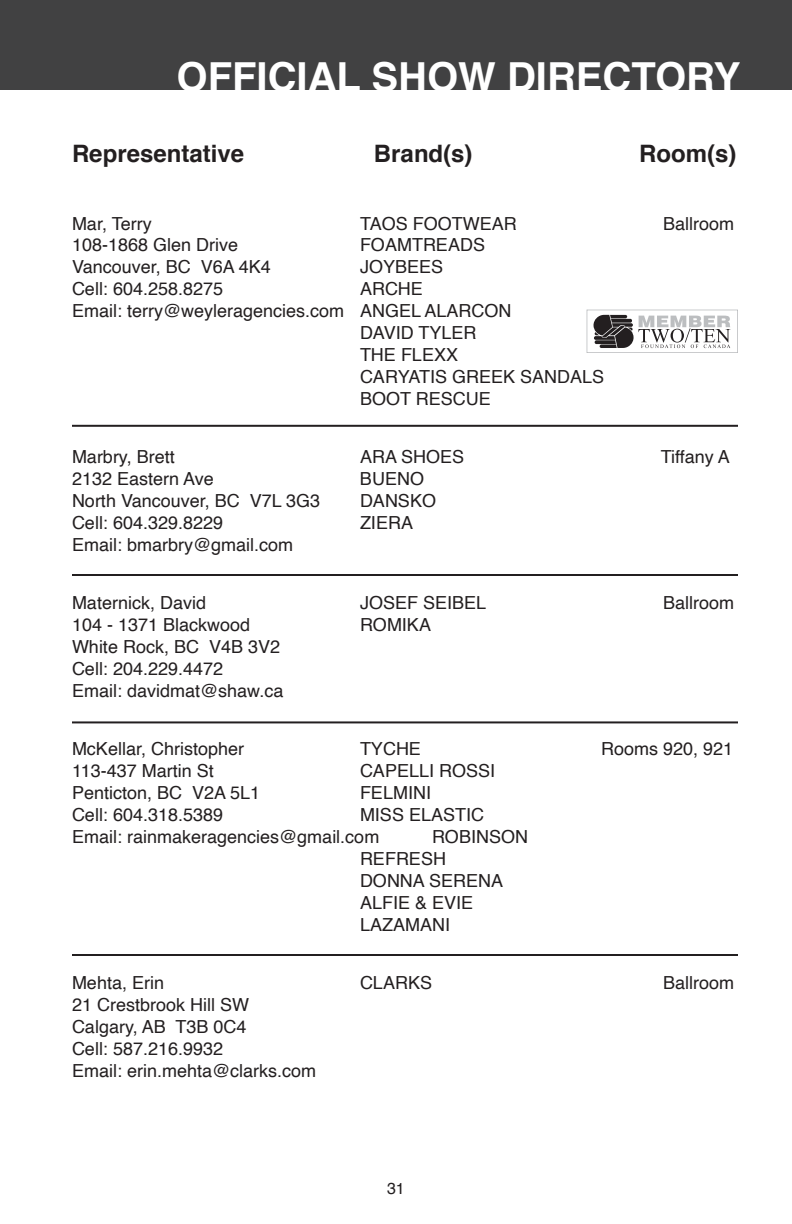
<style>
.page{position:relative;width:792px;height:1224px;background:#fff}
.page>*{position:absolute;margin:0;border:0;box-sizing:border-box;transform-origin:0 0}
.t1{font:700 40px "Helvetica";color:#fff}
.t2{font:700 24px "Helvetica";color:#231f20}
.t3{font:18px/22px "Helvetica";color:#231f20}
.t4{font:16px "Helvetica";color:#231f20}
</style>
<div class="page">
<hr style="left:72px;top:425px;width:666px;height:2px;background:#231f20">
<hr style="left:72px;top:574px;width:666px;height:2px;background:#231f20">
<hr style="left:72px;top:721px;width:666px;height:2px;background:#231f20">
<hr style="left:72px;top:954px;width:666px;height:2px;background:#231f20">
<div style="left:0;top:0;width:792px;height:90px;background:#414142"></div>
<svg style="left:587px;top:310px;width:151px;height:43px"></svg>
<h1 class="t1" style="left:177px;top:44px;width:565px">OFFICIAL SHOW DIRECTORY</h1>
<h2 class="t2" style="left:72px;top:134px;width:174px">Representative</h2>
<h2 class="t2" style="left:374px;top:134px;width:100px">Brand(s)</h2>
<h2 class="t2" style="left:639px;top:134px;width:99px">Room(s)</h2>
<p class="t3" style="left:72px;top:213px;width:81px">Mar, Terry</p>
<p class="t3" style="left:360px;top:213px;width:158px">TAOS FOOTWEAR</p>
<p class="t3" style="left:663px;top:213px;width:73px">Ballroom</p>
<p class="t3" style="left:72px;top:235px;width:168px">108-1868 Glen Drive</p>
<p class="t3" style="left:360px;top:235px;width:127px">FOAMTREADS</p>
<p class="t3" style="left:72px;top:257px;width:200px">Vancouver, BC V6A 4K4</p>
<p class="t3" style="left:360px;top:257px;width:85px">JOYBEES</p>
<p class="t3" style="left:72px;top:279px;width:153px">Cell: 604.258.8275</p>
<p class="t3" style="left:360px;top:279px;width:64px">ARCHE</p>
<p class="t3" style="left:72px;top:301px;width:441px">Email: terry@weyleragencies.com ANGEL ALARCON</p>
<p class="t3" style="left:360px;top:323px;width:118px">DAVID TYLER</p>
<p class="t3" style="left:360px;top:345px;width:100px">THE FLEXX</p>
<p class="t3" style="left:360px;top:367px;width:246px">CARYATIS GREEK SANDALS</p>
<p class="t3" style="left:360px;top:389px;width:132px">BOOT RESCUE</p>
<p class="t3" style="left:72px;top:447px;width:104px">Marbry, Brett</p>
<p class="t3" style="left:360px;top:447px;width:106px">ARA SHOES</p>
<p class="t3" style="left:661px;top:447px;width:71px">Tiffany A</p>
<p class="t3" style="left:72px;top:469px;width:143px">2132 Eastern Ave</p>
<p class="t3" style="left:360px;top:469px;width:66px">BUENO</p>
<p class="t3" style="left:72px;top:491px;width:250px">North Vancouver, BC V7L 3G3</p>
<p class="t3" style="left:360px;top:491px;width:78px">DANSKO</p>
<p class="t3" style="left:72px;top:513px;width:153px">Cell: 604.329.8229</p>
<p class="t3" style="left:360px;top:513px;width:55px">ZIERA</p>
<p class="t3" style="left:72px;top:535px;width:223px">Email: bmarbry@gmail.com</p>
<p class="t3" style="left:72px;top:593px;width:136px">Maternick, David</p>
<p class="t3" style="left:360px;top:593px;width:128px">JOSEF SEIBEL</p>
<p class="t3" style="left:663px;top:593px;width:73px">Ballroom</p>
<p class="t3" style="left:72px;top:615px;width:180px">104 - 1371 Blackwood</p>
<p class="t3" style="left:360px;top:615px;width:73px">ROMIKA</p>
<p class="t3" style="left:72px;top:637px;width:213px">White Rock, BC V4B 3V2<br>Cell: 204.229.4472<br>Email: davidmat@shaw.ca</p>
<p class="t3" style="left:72px;top:739px;width:174px">McKellar, Christopher</p>
<p class="t3" style="left:360px;top:739px;width:63px">TYCHE</p>
<p class="t3" style="left:601px;top:739px;width:134px">Rooms 920, 921</p>
<p class="t3" style="left:72px;top:761px;width:143px">113-437 Martin St</p>
<p class="t3" style="left:360px;top:761px;width:137px">CAPELLI ROSSI</p>
<p class="t3" style="left:72px;top:783px;width:190px">Penticton, BC V2A 5L1</p>
<p class="t3" style="left:360px;top:783px;width:73px">FELMINI</p>
<p class="t3" style="left:72px;top:805px;width:153px">Cell: 604.318.5389</p>
<p class="t3" style="left:72px;top:805px;width:414px;text-indent:288px">MISS ELASTIC<br>Email: rainmakeragencies@gmail.com</p>
<p class="t3" style="left:360px;top:827px;width:170px;text-indent:72px">ROBINSON<br>REFRESH<br>DONNA SERENA<br>ALFIE &amp; EVIE<br>LAZAMANI</p>
<p class="t3" style="left:72px;top:973px;width:94px">Mehta, Erin</p>
<p class="t3" style="left:360px;top:973px;width:74px">CLARKS</p>
<p class="t3" style="left:663px;top:973px;width:73px">Ballroom</p>
<p class="t3" style="left:72px;top:995px;width:246px">21 Crestbrook Hill SW<br>Calgary, AB T3B 0C4<br>Cell: 587.216.9932<br>Email: erin.mehta@clarks.com</p>
<p class="t4" style="left:387px;top:1176px;width:19px">31</p>
</div>
